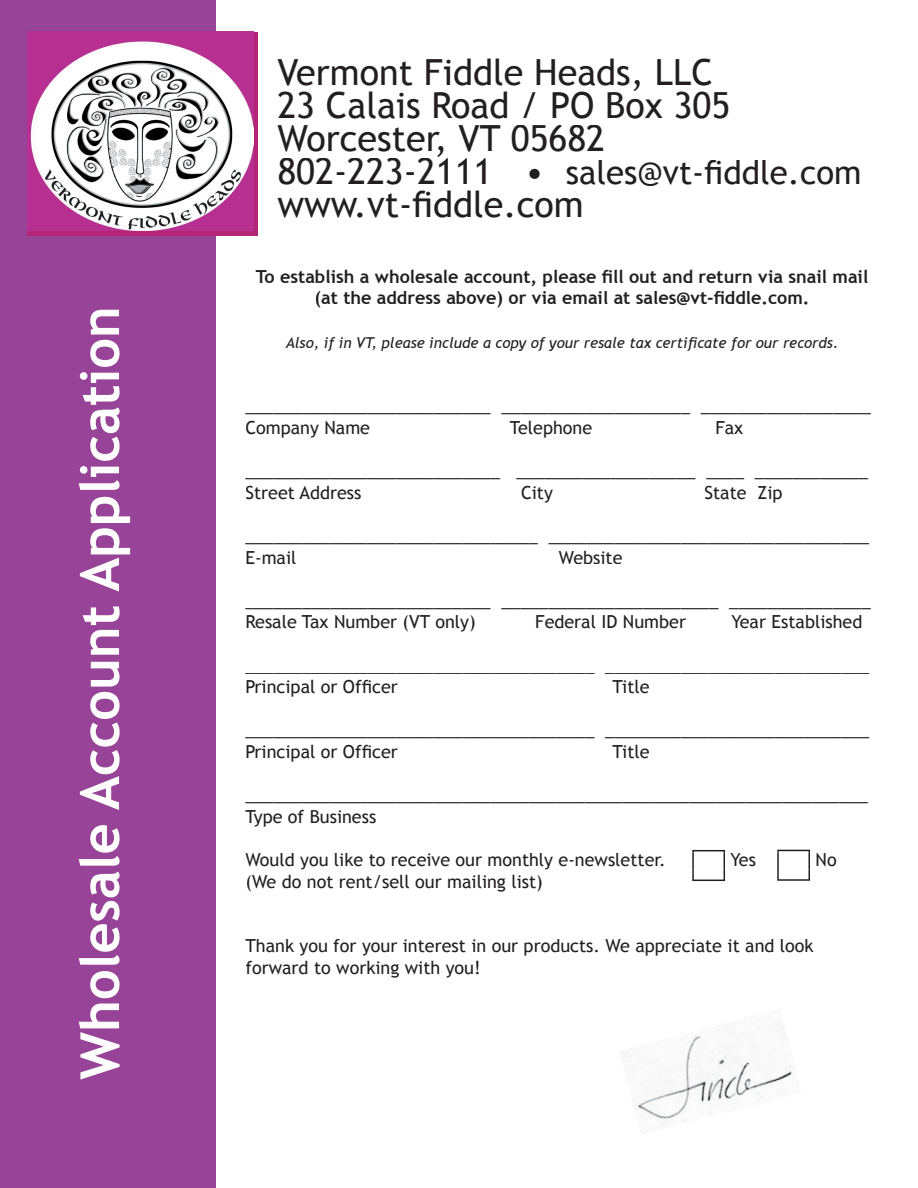
<style>
.page{position:relative;width:918px;height:1188px;background:#fff}
.page>*{position:absolute;margin:0;border:0;box-sizing:border-box;transform-origin:0 0}
.t1{font:700 54px "Trebuchet MS";color:#fff}
.t2{font:36px/33px "Trebuchet MS";color:#231f20}
.t3{font:33px "Trebuchet MS";color:#231f20}
.t4{font:18px/21.6px "Trebuchet MS";color:#231f20}
.t5{font:700 18px/21.6px "Trebuchet MS";color:#231f20;text-align:center}
.t6{font:italic 15px "Trebuchet MS";color:#231f20}
.s1{font-size:36px}
</style>
<div class="page">
<div style="left:0;top:0;width:215px;height:1188px;background:#974398"></div>
<div style="left:27px;top:32px;width:231px;height:204px;background:#b52576"></div>
<img style="left:27px;top:32px;width:227px;height:199px">
<svg style="left:692px;top:850px;width:33px;height:31px"></svg>
<svg style="left:777px;top:850px;width:33px;height:31px"></svg>
<img style="left:620px;top:1019px;width:173px;height:109px">
<h1 class="t1" style="left:66px;top:1080px;width:775px;rotate:-90deg">Wholesale Account Application</h1>
<h2 class="t2" style="left:277px;top:57px;width:454px">Vermont Fiddle Heads, LLC<br>23 Calais Road / PO Box 305<br>Worcester, VT 05682</h2>
<h3 class="t3" style="left:277px;top:153px;width:586px"><span class="s1">802-223-2111 •</span> sales@vt-fiddle.com</h3>
<h2 class="t2" style="left:277px;top:189px;width:308px">www.vt-fiddle.com</h2>
<p class="t5" style="left:256px;top:266px;width:614px">To establish a wholesale account, please fill out and return via snail mail (at the address above) or via email at sales@vt-fiddle.com.</p>
<p class="t6" style="left:286px;top:333px;width:554px">Also, if in VT, please include a copy of your resale tax certificate for our records.</p>
<p class="t4" style="left:245px;top:396px;width:627px">__________________________ ____________________ __________________<br>Company Name</p>
<p class="t4" style="left:510px;top:417px;width:84px">Telephone</p>
<p class="t4" style="left:715px;top:417px;width:29px">Fax</p>
<p class="t4" style="left:245px;top:460px;width:624px">___________________________ ___________________ ____ ____________<br>Street Address</p>
<p class="t4" style="left:521px;top:482px;width:33px">City</p>
<p class="t4" style="left:705px;top:482px;width:80px">State Zip</p>
<p class="t4" style="left:245px;top:525px;width:625px">_______________________________ __________________________________<br>E-mail</p>
<p class="t4" style="left:559px;top:547px;width:65px">Website</p>
<p class="t4" style="left:245px;top:590px;width:627px">__________________________ _______________________ _______________<br>Resale Tax Number (VT only)</p>
<p class="t4" style="left:535px;top:612px;width:152px">Federal ID Number</p>
<p class="t4" style="left:731px;top:612px;width:132px">Year Established</p>
<p class="t4" style="left:245px;top:655px;width:625px">_____________________________________ ____________________________<br>Principal or Officer</p>
<p class="t4" style="left:613px;top:676px;width:39px">Title</p>
<p class="t4" style="left:245px;top:720px;width:625px">_____________________________________ ____________________________<br>Principal or Officer</p>
<p class="t4" style="left:613px;top:741px;width:39px">Title</p>
<p class="t4" style="left:245px;top:784px;width:624px">__________________________________________________________________<br>Type of Business</p>
<p class="t4" style="left:245px;top:849px;width:422px">Would you like to receive our monthly e-newsletter.</p>
<p class="t4" style="left:731px;top:849px;width:27px">Yes</p>
<p class="t4" style="left:816px;top:849px;width:23px">No</p>
<p class="t4" style="left:245px;top:871px;width:299px">(We do not rent/sell our mailing list)</p>
<p class="t4" style="left:245px;top:936px;width:570px">Thank you for your interest in our products. We appreciate it and look forward to working with you!</p>
</div>
